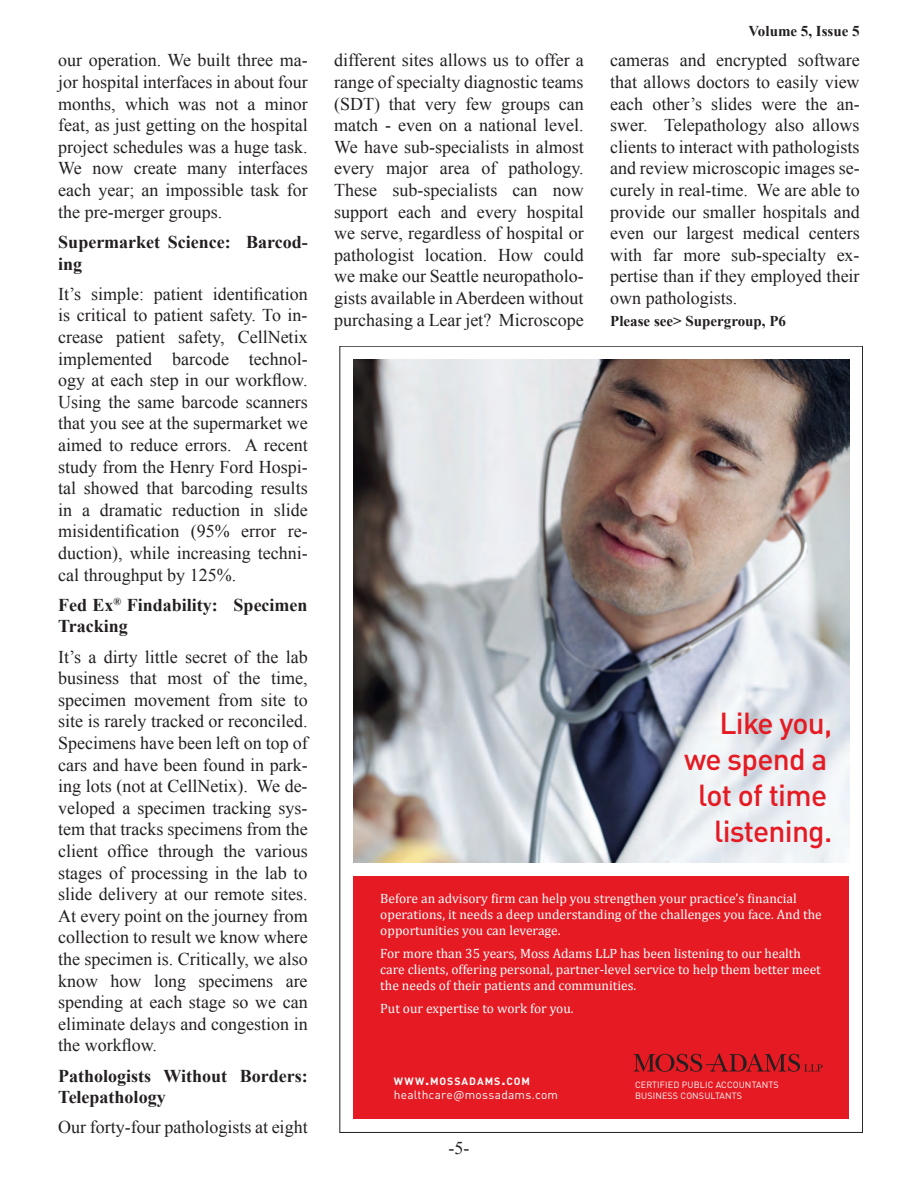
<style>
.page{position:relative;width:918px;height:1188px;background:#fff}
.page>*{position:absolute;margin:0;border:0;box-sizing:border-box;transform-origin:0 0}
.t1{font:500 30px/36px "DINOT";letter-spacing:-.025em;color:#e51a23;text-align:right}
.t2{font:18px/21.6px "Times New Roman";color:#231f20;text-align:justify}
.t3{font:700 18px/21.6px "Times New Roman";color:#231f20}
.t4{font:700 15px "Times New Roman";color:#231f20}
.t5{font:13.5px/16.2px "Cambria";color:#fff}
.t6{font:12px "DINOT";letter-spacing:.015em;color:#fff}
.t7{font:700 10.5px "DINOT";letter-spacing:.09em;color:#fff}
.t8{font:9px/10.8px "DINOT";letter-spacing:.01em;color:#fff}
.s1{font-size:15px}
</style>
<div class="page">
<img style="left:353px;top:360px;width:496px;height:502px">
<div style="left:353px;top:876px;width:496px;height:243px;background:#e51a23"></div>
<svg style="left:634px;top:1054px;width:189px;height:18px"></svg>
<p class="t2" style="left:58px;top:49px;width:251px">our operation. We built three ma&shy;jor hospital interfaces in about four months, which was not a minor feat, as just getting on the hospital project schedules was a huge task.<br>We now create many interfaces each year; an impossible task for the pre-merger groups.</p>
<p class="t3" style="left:58px;top:231px;width:251px">Supermarket Science: Barcod&shy;ing</p>
<p class="t2" style="left:58px;top:283px;width:251px">It’s simple: patient identification is critical to patient safety. To in&shy;crease patient safety, CellNetix implemented barcode technol&shy;ogy at each step in our workflow.<br>Using the same barcode scanners that you see at the supermarket we aimed to reduce errors. A recent study from the Henry Ford Hospi&shy;tal showed that barcoding results in a dramatic reduction in slide misidentification (95% error re&shy;duction), while increasing techni&shy;cal throughput by 125%.</p>
<p class="t3" style="left:58px;top:593px;width:251px">Fed Ex<sup>®</sup> Findability: Specimen<br>Tracking</p>
<p class="t2" style="left:58px;top:645px;width:251px">It’s a dirty little secret of the lab business that most of the time, specimen movement from site to site is rarely tracked or reconciled.<br>Specimens have been left on top of cars and have been found in park&shy;ing lots (not at CellNetix). We de&shy;veloped a specimen tracking sys&shy;tem that tracks specimens from the client office through the various stages of processing in the lab to slide delivery at our remote sites.<br>At every point on the journey from collection to result we know where the specimen is. Critically, we also know how long specimens are spending at each stage so we can eliminate delays and congestion in the workflow.</p>
<p class="t3" style="left:58px;top:1064px;width:251px">Pathologists Without Borders:<br>Telepathology</p>
<p class="t2" style="left:58px;top:1116px;width:251px">Our forty-four pathologists at eight</p>
<p class="t4" style="left:749px;top:21px;width:113px">Volume 5, Issue 5</p>
<p class="t2" style="left:334px;top:49px;width:251px">different sites allows us to offer a range of specialty diagnostic teams (SDT) that very few groups can match - even on a national level.<br>We have sub-specialists in almost every major area of pathology.<br>These sub-specialists can now support each and every hospital we serve, regardless of hospital or pathologist location. How could we make our Seattle neuropatholo&shy;gists available in Aberdeen without purchasing a Lear jet? Microscope</p>
<p class="t2" style="left:610px;top:49px;width:251px">cameras and encrypted software that allows doctors to easily view each other’s slides were the an&shy;swer. Telepathology also allows clients to interact with pathologists and review microscopic images se&shy;curely in real-time. We are able to provide our smaller hospitals and even our largest medical centers with far more sub-specialty ex&shy;pertise than if they employed their own pathologists.</p>
<p class="t4" style="left:610px;top:310px;width:177px">Please see&gt; Supergroup, P6</p>
<h1 class="t1" style="left:684px;top:704px;width:150px">Like you, we spend a lot of time listening.</h1>
<p class="t5" style="left:380px;top:890px;width:443px">Before an advisory firm can help you strengthen your practice’s financial operations, it needs a deep understanding of the challenges you face. And the opportunities you can leverage.</p>
<p class="t5" style="left:380px;top:945px;width:442px">For more than 35 years, Moss Adams LLP has been listening to our health care clients, offering personal, partner-level service to help them better meet the needs of their patients and communities.</p>
<p class="t5" style="left:380px;top:1000px;width:195px">Put our expertise to work for you.</p>
<p class="t7" style="left:394px;top:1074px;width:138px">WWW<span class="s1">.</span>MOSSADAMS<span class="s1">.</span>COM</p>
<p class="t6" style="left:394px;top:1087px;width:166px">HEALTHCARE@MOSSADAMS.COM</p>
<p class="t2" style="left:449px;top:1137px;width:22px">-5-</p>
<p class="t8" style="left:635px;top:1079px;width:145px">CERTIFIED PUBLIC ACCOUNTANTS<br>BUSINESS CONSULTANTS</p>
</div>
